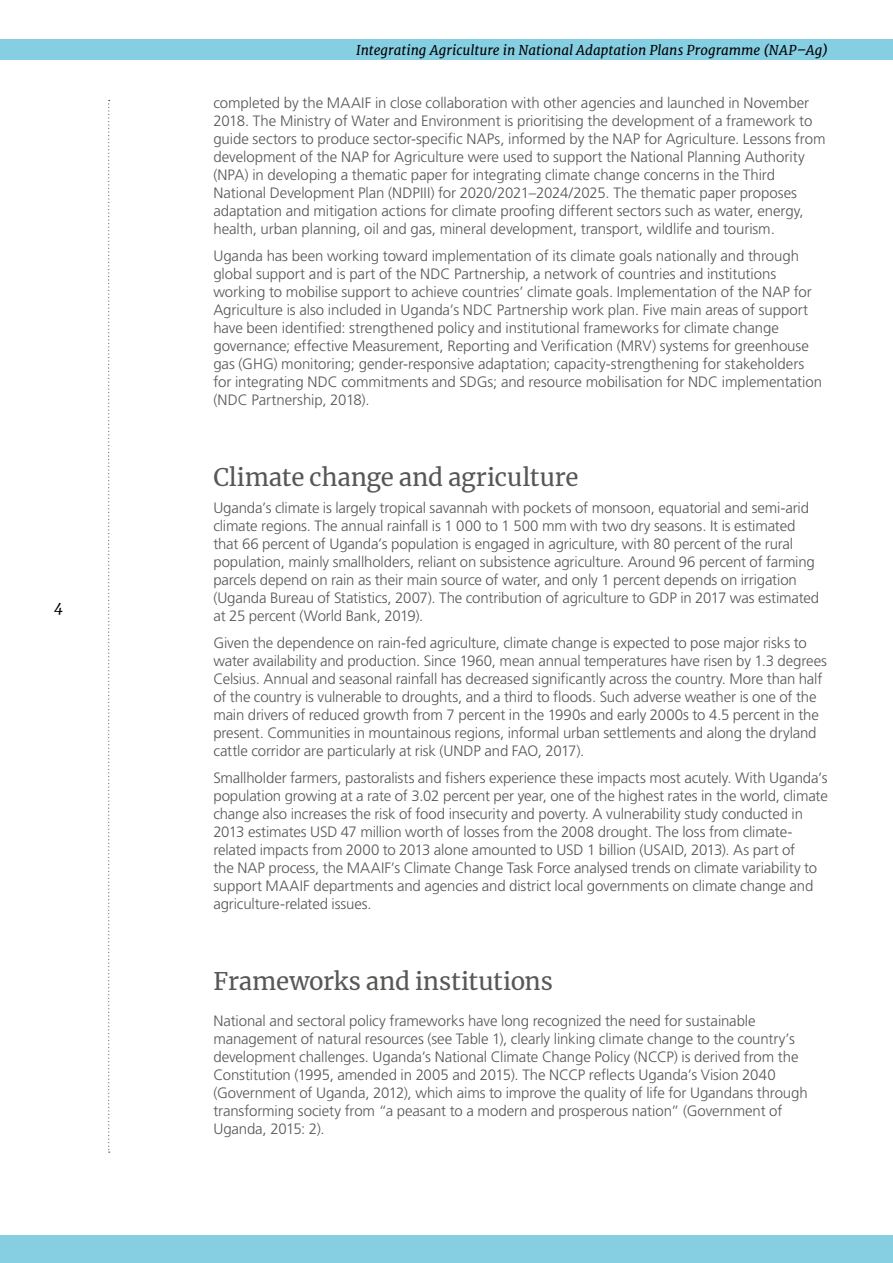
<style>
.page{position:relative;width:893px;height:1263px;background:#fff}
.page>*{position:absolute;margin:0;border:0;box-sizing:border-box;transform-origin:0 0}
.t1{font:24px "Merriweather";letter-spacing:-.005em;color:#575756}
.t2{font:300 15px/18px "Frutiger LT Pro";letter-spacing:-.01em;color:#575756}
.t3{font:italic 15px "Merriweather";color:#000}
.t4{font:italic 13.5px "Merriweather";color:#000}
</style>
<div class="page">
<div style="left:0;top:1235px;width:893px;height:28px;background:#86cee2"></div>
<div style="left:0;top:39px;width:893px;height:21px;background:#86cee2"></div>
<svg style="left:108px;top:100px;width:2px;height:1053px"></svg>
<p class="t3" style="left:54px;top:597px;width:11px">4</p>
<p class="t4" style="left:356px;top:41px;width:473px">Integrating Agriculture in National Adaptation Plans Programme (NAP–Ag)</p>
<p class="t2" style="left:213px;top:94px;width:614px">completed by the MAAIF in close collaboration with other agencies and launched in November 2018. The Ministry of Water and Environment is prioritising the development of a framework to guide sectors to produce sector-specific NAPs, informed by the NAP for Agriculture. Lessons from development of the NAP for Agriculture were used to support the National Planning Authority (NPA) in developing a thematic paper for integrating climate change concerns in the Third National Development Plan (NDPIII) for 2020/2021–2024/2025. The thematic paper proposes adaptation and mitigation actions for climate proofing different sectors such as water, energy, health, urban planning, oil and gas, mineral development, transport, wildlife and tourism.</p>
<p class="t2" style="left:213px;top:247px;width:610px">Uganda has been working toward implementation of its climate goals nationally and through global support and is part of the NDC Partnership, a network of countries and institutions working to mobilise support to achieve countries’ climate goals. Implementation of the NAP for Agriculture is also included in Uganda’s NDC Partnership work plan. Five main areas of support have been identified: strengthened policy and institutional frameworks for climate change governance; effective Measurement, Reporting and Verification (MRV) systems for greenhouse gas (GHG) monitoring; gender-responsive adaptation; capacity-strengthening for stakeholders for integrating NDC commitments and SDGs; and resource mobilisation for NDC implementation (NDC Partnership, 2018).</p>
<h1 class="t1" style="left:213px;top:461px;width:367px">Climate change and agriculture</h1>
<p class="t2" style="left:213px;top:499px;width:607px">Uganda’s climate is largely tropical savannah with pockets of monsoon, equatorial and semi-arid climate regions. The annual rainfall is 1 000 to 1 500 mm with two dry seasons. It is estimated that 66 percent of Uganda’s population is engaged in agriculture, with 80 percent of the rural population, mainly smallholders, reliant on subsistence agriculture. Around 96 percent of farming parcels depend on rain as their main source of water, and only 1 percent depends on irrigation (Uganda Bureau of Statistics, 2007). The contribution of agriculture to GDP in 2017 was estimated at 25 percent (World Bank, 2019).</p>
<p class="t2" style="left:213px;top:634px;width:615px">Given the dependence on rain-fed agriculture, climate change is expected to pose major risks to water availability and production. Since 1960, mean annual temperatures have risen by 1.3 degrees Celsius. Annual and seasonal rainfall has decreased significantly across the country. More than half of the country is vulnerable to droughts, and a third to floods. Such adverse weather is one of the main drivers of reduced growth from 7 percent in the 1990s and early 2000s to 4.5 percent in the present. Communities in mountainous regions, informal urban settlements and along the dryland cattle corridor are particularly at risk (UNDP and FAO, 2017).</p>
<p class="t2" style="left:213px;top:769px;width:616px">Smallholder farmers, pastoralists and fishers experience these impacts most acutely. With Uganda’s population growing at a rate of 3.02 percent per year, one of the highest rates in the world, climate change also increases the risk of food insecurity and poverty. A vulnerability study conducted in 2013 estimates USD 47 million worth of losses from the 2008 drought. The loss from climate&shy;related impacts from 2000 to 2013 alone amounted to USD 1 billion (USAID, 2013). As part of<br>the NAP process, the MAAIF’s Climate Change Task Force analysed trends on climate variability to support MAAIF departments and agencies and district local governments on climate change and agriculture-related issues.</p>
<h1 class="t1" style="left:213px;top:965px;width:341px">Frameworks and institutions</h1>
<p class="t2" style="left:213px;top:1012px;width:596px">National and sectoral policy frameworks have long recognized the need for sustainable management of natural resources (see Table 1), clearly linking climate change to the country’s development challenges. Uganda’s National Climate Change Policy (NCCP) is derived from the Constitution (1995, amended in 2005 and 2015). The NCCP reflects Uganda’s Vision 2040 (Government of Uganda, 2012), which aims to improve the quality of life for Ugandans through transforming society from “a peasant to a modern and prosperous nation” (Government of Uganda, 2015: 2).</p>
</div>
